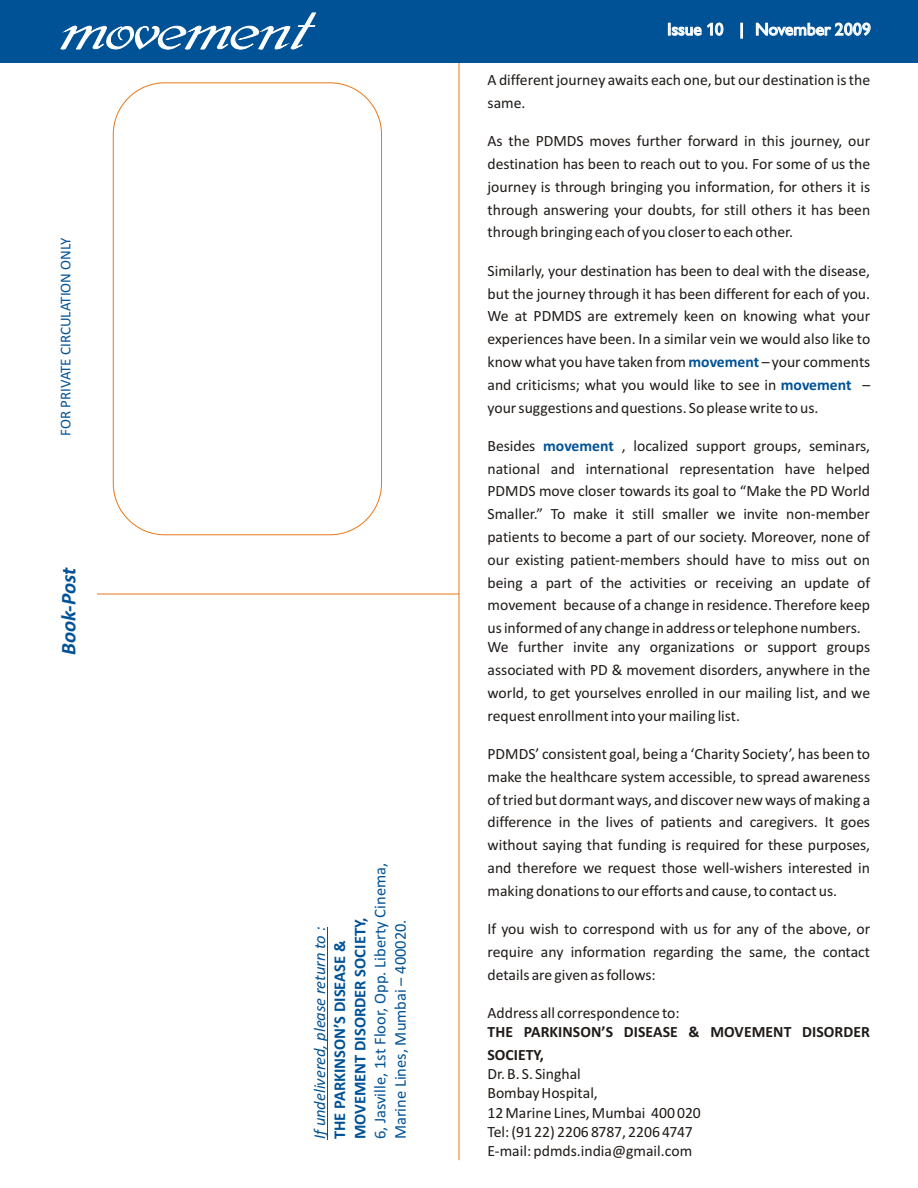
<style>
.page{position:relative;width:918px;height:1188px;background:#fff}
.page>*{position:absolute;margin:0;border:0;box-sizing:border-box;transform-origin:0 0}
.t1{font:68.4px "Dobkin";color:#fff;scale:1.21 1}
.t2{font:italic 700 21px "Calibri";color:#005296}
.t3{font:18px "Chantilly";color:#fff}
.t4{font:16.5px/20.1px "Calibri";color:#005296}
.t5{font:700 16.5px/20.1px "Calibri";color:#005296}
.t6{font:italic 16.5px "Calibri";color:#005296}
.t7{font:15.75px/22.8px "Calibri";color:#1f1a17;text-align:justify}
.t8{font:700 15.75px/22.8px "Calibri";letter-spacing:.005em;color:#1f1a17}
.t9{font:700 15.75px "Calibri";color:#005296}
.t10{font:15px "Calibri";color:#005296}
.s1{font-weight:700;color:#005296}
</style>
<div class="page">
<hr style="left:459px;top:20px;width:1px;height:1140px;background:#e87817">
<hr style="left:327px;top:927px;width:1px;height:212px;background:#005296">
<hr style="left:97px;top:594px;width:362px;height:1px;background:#e87817">
<div style="left:0;top:0;width:918px;height:62px;background:#005296"></div>
<h1 class="t1" style="left:59px;top:-1px;width:205px">movement</h1>
<p class="t3" style="left:667px;top:19px;width:205px">Issue 10 | November 2009</p>
<p class="t10" style="left:59px;top:436px;width:200px;rotate:-90deg">FOR PRIVATE CIRCULATION ONLY</p>
<h2 class="t2" style="left:60px;top:655px;width:89px;rotate:-90deg">Book-Post</h2>
<p class="t4" style="left:371px;top:1139px;width:278px;rotate:-90deg">6, Jasville, 1st Floor, Opp. Liberty Cinema,<br>Marine Lines, Mumbai – 400020.</p>
<p class="t6" style="left:313px;top:1139px;width:214px;rotate:-90deg">Ifundelivered, please return to :</p>
<p class="t5" style="left:331px;top:1139px;width:224px;rotate:-90deg">THE PARKINSON’S DISEASE &amp;<br>MOVEMENT DISORDER SOCIETY,</p>
<p class="t7" style="left:488px;top:70px;width:384px">A different journey awaits each one, but our destination is the same.</p>
<p class="t7" style="left:488px;top:131px;width:384px">As the PDMDS moves further forward in this journey, our destination has been to reach out to you. For some of us the journey is through bringing you information, for others it is through answering your doubts, for still others it has been through bringing each of you closer to each other.</p>
<p class="t7" style="left:488px;top:260px;width:384px">Similarly, your destination has been to deal with the disease, but the journey through it has been different for each of you.<br>We at PDMDS are extremely keen on knowing what your experiences have been. In a similar vein we would also like to know what you have taken from<span class="s1">movement</span>– your comments and criticisms; what you would like to see in <span class="s1">movement</span></p>
<p class="t7" style="left:862px;top:374px;width:9px">–</p>
<p class="t7" style="left:488px;top:397px;width:332px">your suggestions and questions. So please write to us.</p>
<p class="t7" style="left:488px;top:436px;width:49px">Besides</p>
<p class="t7" style="left:488px;top:436px;width:384px;text-indent:134px">, localized support groups, seminars, national and international representation have helped PDMDS move closer towards its goal to “Make the PD World Smaller.” To make it still smaller we invite non-member patients to become a part of our society. Moreover, none of our existing patient-members should have to miss out on being a part of the activities or receiving an update of movement because of a change in residence. Therefore keep us informed of any change in address or telephone numbers.</p>
<p class="t7" style="left:488px;top:637px;width:384px">We further invite any organizations or support groups associated with PD &amp; movement disorders, anywhere in the world, to get yourselves enrolled in our mailing list, and we request enrollment into your mailing list.</p>
<p class="t7" style="left:488px;top:744px;width:384px">PDMDS’ consistent goal, being a ‘Charity Society’, has been to make the healthcare system accessible, to spread awareness of tried but dormant ways, and discover new ways of making a difference in the lives of patients and caregivers. It goes without saying that funding is required for these purposes, and therefore we request those well-wishers interested in making donations to our efforts and cause, to contact us.</p>
<p class="t7" style="left:488px;top:919px;width:384px">If you wish to correspond with us for any of the above, or require any information regarding the same, the contact details are given as follows:</p>
<p class="t7" style="left:488px;top:1003px;width:194px">Address all correspondence to:</p>
<p class="t8" style="left:488px;top:1022px;width:384px">THE PARKINSON’S DISEASE &amp; MOVEMENT DISORDER<br>SOCIETY,</p>
<p class="t7" style="left:488px;top:1066px;width:215px;line-height:19.2px;text-align:left">Dr. B. S. Singhal<br>Bombay Hospital,<br>12 Marine Lines, Mumbai 400 020<br>Tel: (91 22) 2206 8787, 2206 4747<br>E-mail: pdmds.india@gmail.com</p>
<p class="t9" style="left:543px;top:439px;width:72px">movement</p>
</div>
